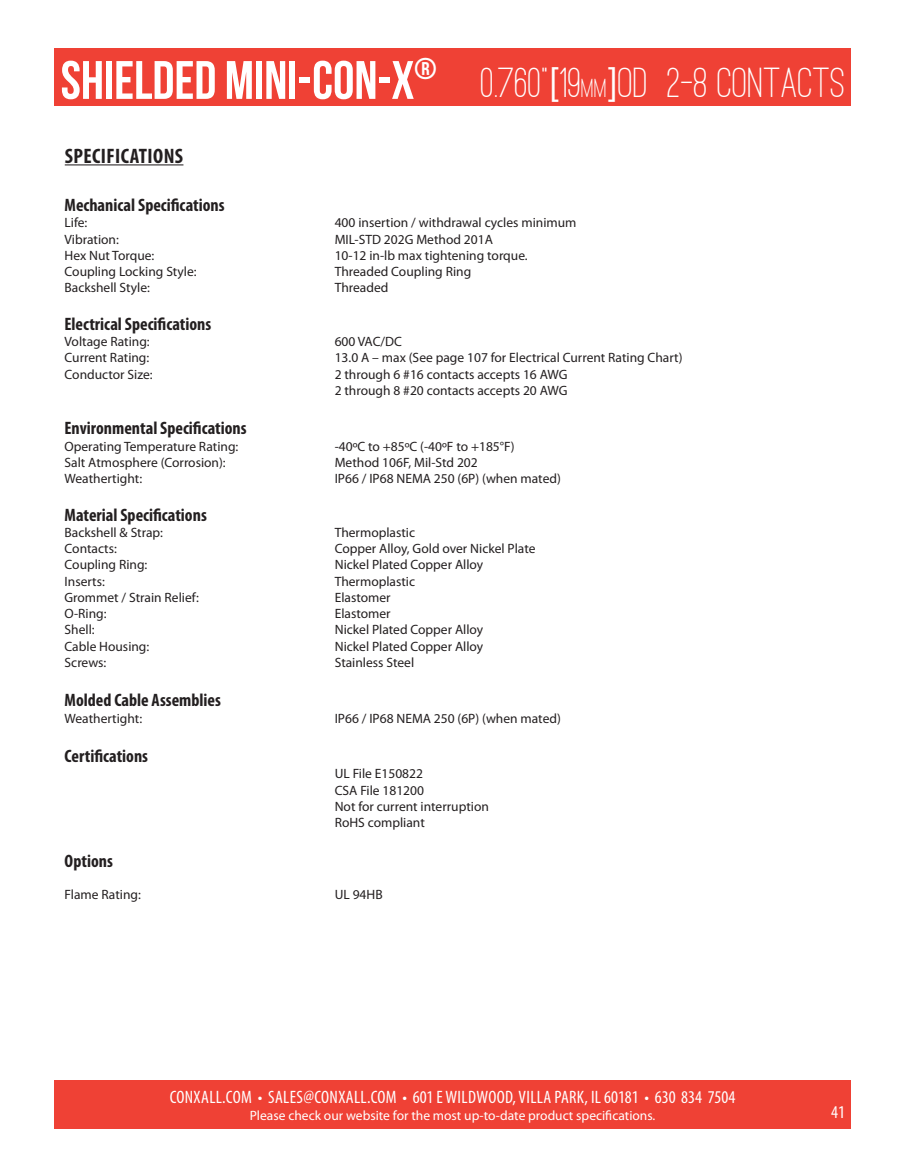
<style>
.page{position:relative;width:905px;height:1175px;background:#fff}
.page>*{position:absolute;margin:0;border:0;box-sizing:border-box;transform-origin:0 0}
.t1{font:500 43.5px "Ostrich Sans";color:#fff}
.t2{font:700 condensed 21px "Myriad Pro";letter-spacing:.02em;color:#231f20}
.t3{font:700 condensed 18px "Myriad Pro";color:#231f20}
.t4{font:condensed 18px "Myriad Pro";letter-spacing:.02em;color:#fff}
.t5{font:13.5px/16.2px "Myriad Pro";color:#231f20}
.t6{font:13.5px "Myriad Pro";color:#fff}
.s1{font-family:"Bebas Neue";font-weight:400;font-size:54px}
.s2{font-family:"Myriad Pro";font-weight:400;font-stretch:condensed}
.s3{font-size:27px}
</style>
<div class="page">
<div style="left:54px;top:49px;width:796px;height:57px;background:#ef4135"></div>
<div style="left:55px;top:1080px;width:795px;height:48px;background:#ef4135"></div>
<hr style="left:65px;top:164px;width:118px;height:1px;background:#231f20">
<h1 class="t1" style="left:61px;top:57px;width:786px"><span class="s1">SHIELDED MINI-CON-X</span><sup>®</sup> 0.760”<span class="s2">[</span>19<span class="s3">MM</span><span class="s2">]</span>OD 2-8 CONTACTS</h1>
<h2 class="t2" style="left:65px;top:143px;width:120px">Specifications</h2>
<h3 class="t3" style="left:65px;top:194px;width:161px">Mechanical Specifications</h3>
<p class="t5" style="left:65px;top:214px;width:24px">Life:</p>
<p class="t5" style="left:335px;top:214px;width:243px">400 insertion / withdrawal cycles minimum</p>
<p class="t5" style="left:65px;top:231px;width:56px">Vibration:</p>
<p class="t5" style="left:335px;top:231px;width:160px">MIL-STD 202G Method 201A</p>
<p class="t5" style="left:65px;top:247px;width:91px">Hex Nut Torque:</p>
<p class="t5" style="left:335px;top:247px;width:194px">10-12 in-lb max tightening torque.</p>
<p class="t5" style="left:65px;top:263px;width:134px">Coupling Locking Style:</p>
<p class="t5" style="left:335px;top:263px;width:138px">Threaded Coupling Ring</p>
<p class="t5" style="left:65px;top:279px;width:87px">Backshell Style:</p>
<p class="t5" style="left:335px;top:279px;width:55px">Threaded</p>
<h3 class="t3" style="left:65px;top:313px;width:148px">Electrical Specifications</h3>
<p class="t5" style="left:65px;top:333px;width:87px">Voltage Rating:</p>
<p class="t5" style="left:335px;top:333px;width:69px">600 VAC/DC</p>
<p class="t5" style="left:65px;top:349px;width:86px">Current Rating:</p>
<p class="t5" style="left:335px;top:349px;width:349px">13.0 A – max (See page 107 for Electrical Current Rating Chart)</p>
<p class="t5" style="left:65px;top:366px;width:89px">Conductor Size:</p>
<p class="t5" style="left:335px;top:366px;width:234px">2 through 6 #16 contacts accepts 16 AWG<br>2 through 8 #20 contacts accepts 20 AWG</p>
<h3 class="t3" style="left:65px;top:417px;width:184px">Environmental Specifications</h3>
<p class="t5" style="left:65px;top:438px;width:175px">Operating Temperature Rating:</p>
<p class="t5" style="left:335px;top:438px;width:181px">-40ºC to +85ºC (-40ºF to +185°F)</p>
<p class="t5" style="left:65px;top:454px;width:163px">Salt Atmosphere (Corrosion):</p>
<p class="t5" style="left:335px;top:454px;width:145px">Method 106F, Mil-Std 202</p>
<p class="t5" style="left:65px;top:470px;width:79px">Weathertight:</p>
<p class="t5" style="left:335px;top:470px;width:228px">IP66 / IP68 NEMA 250 (6P) (when mated)</p>
<h3 class="t3" style="left:65px;top:503px;width:144px">Material Specifications</h3>
<p class="t5" style="left:65px;top:524px;width:100px">Backshell &amp; Strap:</p>
<p class="t5" style="left:335px;top:524px;width:82px">Thermoplastic</p>
<p class="t5" style="left:65px;top:540px;width:54px">Contacts:</p>
<p class="t5" style="left:335px;top:540px;width:202px">Copper Alloy, Gold over Nickel Plate</p>
<p class="t5" style="left:65px;top:556px;width:84px">Coupling Ring:</p>
<p class="t5" style="left:335px;top:556px;width:150px">Nickel Plated Copper Alloy</p>
<p class="t5" style="left:65px;top:573px;width:42px">Inserts:</p>
<p class="t5" style="left:335px;top:573px;width:82px">Thermoplastic</p>
<p class="t5" style="left:65px;top:589px;width:136px">Grommet / Strain Relief:</p>
<p class="t5" style="left:335px;top:589px;width:57px">Elastomer</p>
<p class="t5" style="left:65px;top:605px;width:44px">O-Ring:</p>
<p class="t5" style="left:335px;top:605px;width:57px">Elastomer</p>
<p class="t5" style="left:65px;top:621px;width:32px">Shell:</p>
<p class="t5" style="left:335px;top:621px;width:150px">Nickel Plated Copper Alloy</p>
<p class="t5" style="left:65px;top:637px;width:86px">Cable Housing:</p>
<p class="t5" style="left:335px;top:637px;width:150px">Nickel Plated Copper Alloy</p>
<p class="t5" style="left:65px;top:654px;width:43px">Screws:</p>
<p class="t5" style="left:335px;top:654px;width:81px">Stainless Steel</p>
<h3 class="t3" style="left:65px;top:689px;width:158px">Molded Cable Assemblies</h3>
<p class="t5" style="left:65px;top:709px;width:79px">Weathertight:</p>
<p class="t5" style="left:335px;top:709px;width:228px">IP66 / IP68 NEMA 250 (6P) (when mated)</p>
<h3 class="t3" style="left:65px;top:745px;width:85px">Certifications</h3>
<p class="t5" style="left:335px;top:765px;width:156px">UL File E150822<br>CSA File 181200<br>Not for current interruption<br>RoHS compliant</p>
<h3 class="t3" style="left:65px;top:849px;width:50px">Options</h3>
<p class="t5" style="left:65px;top:886px;width:78px">Flame Rating:</p>
<p class="t5" style="left:335px;top:886px;width:49px">UL 94HB</p>
<h3 class="t4" style="left:170px;top:1086px;width:567px">CONXALL.COM • SALES@CONXALL.COM • 601 E WILDWOOD, VILLA PARK, IL 60181 • 630 834 7504</h3>
<p class="t6" style="left:250px;top:1106px;width:407px">Please check our website for the most up-to-date product specifications.</p>
<h3 class="t4" style="left:831px;top:1101px;width:15px">41</h3>
</div>
